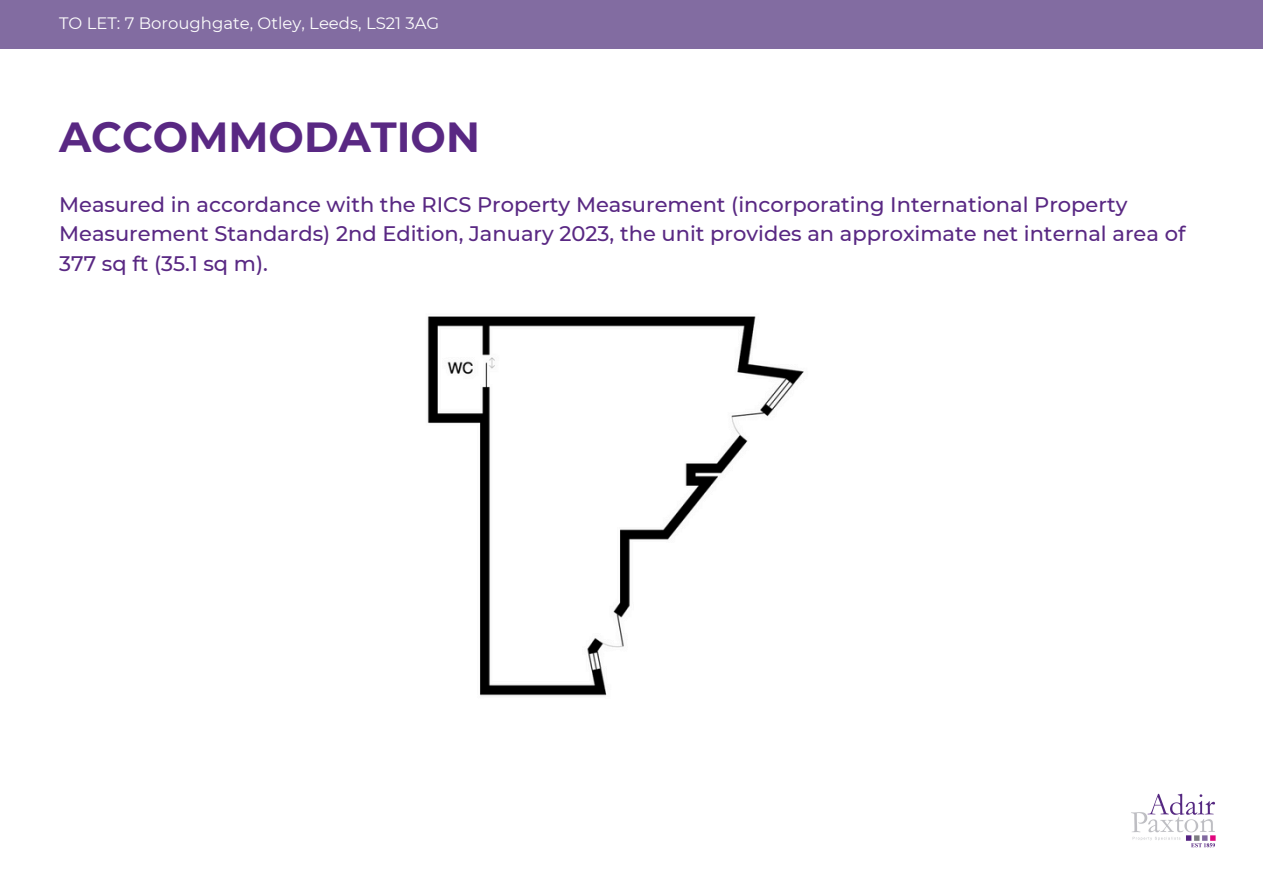
<style>
.page{position:relative;width:1263px;height:894px;background:#fff}
.page>*{position:absolute;margin:0;border:0;box-sizing:border-box;transform-origin:0 0}
.t1{font:700 42px "Montserrat";color:#592883}
.t2{font:500 21px/29.2px "Montserrat";color:#592883}
.t3{font:16.5px "Montserrat";color:#fdfdfd}
</style>
<div class="page">
<div style="left:0;top:0;width:1263px;height:49px;background:#826ca1"></div>
<img style="left:1131px;top:793px;width:85px;height:55px">
<img style="left:427px;top:316px;width:377px;height:380px">
<p class="t3" style="left:59px;top:13px;width:382px">TO LET: 7 Boroughgate, Otley, Leeds, LS21 3AG</p>
<h1 class="t1" style="left:59px;top:112px;width:422px">ACCOMMODATION</h1>
<h2 class="t2" style="left:59px;top:190px;width:1128px">Measured in accordance with the RICS Property Measurement (incorporating International Property<br>Measurement Standards) 2nd Edition, January 2023, the unit provides an approximate net internal area of<br>377 sq ft (35.1 sq m).</h2>
</div>
